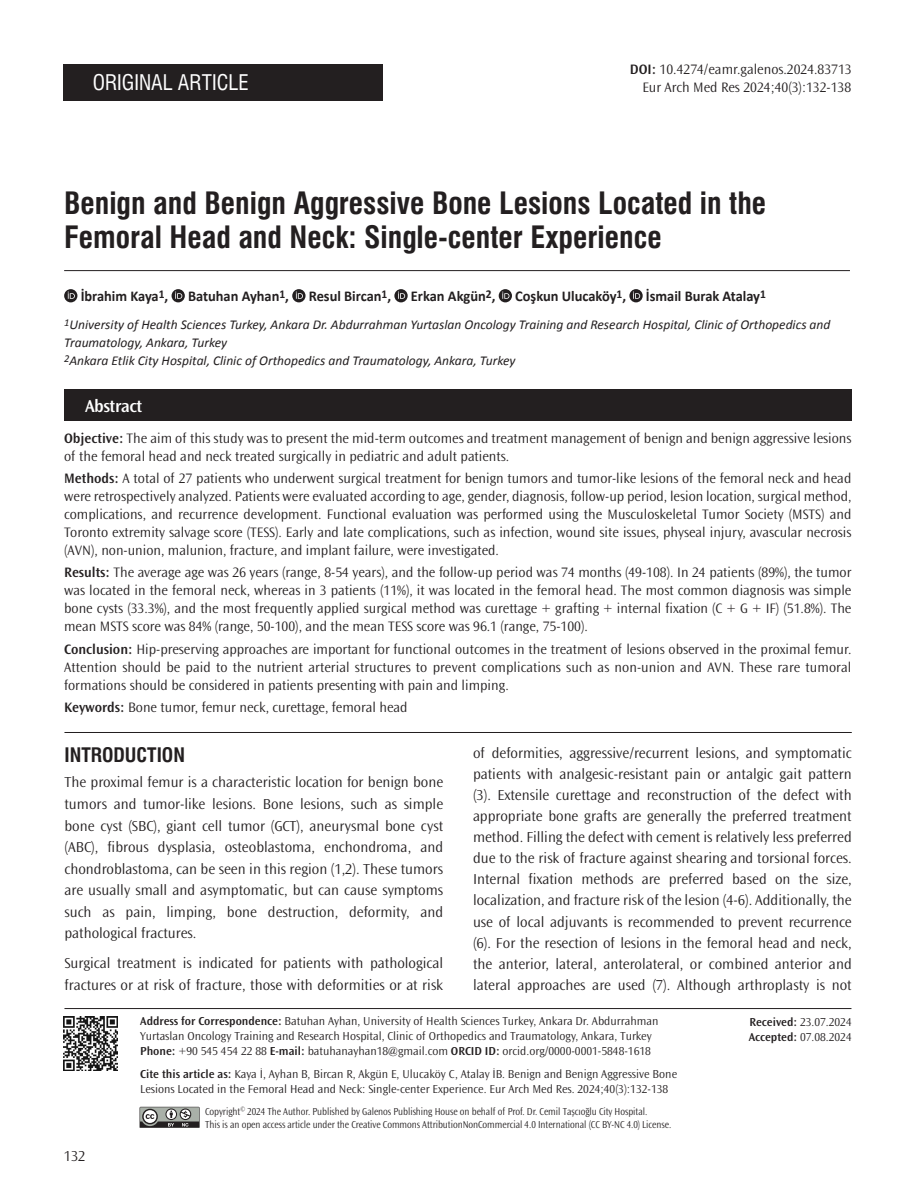
<style>
.page{position:relative;width:915px;height:1191px;background:#fff}
.page>*{position:absolute;margin:0;border:0;box-sizing:border-box;transform-origin:0 0}
.BASLIK{font:30px/34.5px "Swiss Condensed Bold Tr";color:#231f20}
.t1{font:21px "Swiss Condensed Tr";color:#fff}
.ARA_BASLIK{font:19.5px "Swiss Condensed Bold Tr";color:#231f20}
.ABSTRACT_YAZI{font:600 18px "Ocean Sans Std";letter-spacing:-.025em;color:#fff}
.YAZI{font:300 15px/21.1px "Ocean Sans Std";color:#231f20;text-align:justify}
.YAZARLAR{font:700 15px "Calibri";color:#231f20;scale:.96 1}
.OZET{font:300 14.25px/18px "Ocean Sans Std";color:#231f20;text-align:justify}
.SAYFA_NO{font:300 14.25px "Ocean Sans Std";color:#231f20}
.KURUM{font:italic 13.5px/18px "Calibri";color:#231f20}
.YAZI-2{font:300 12px/15px "Ocean Sans Std";color:#231f20}
.CİTE_AS{font:300 12px/15px "Ocean Sans Std";color:#231f20}
.t2{font:300 10.5px/13.5px "Ocean Sans Std";letter-spacing:-.005em;color:#231f20;scale:.9 1}
.s1{font-weight:600}
</style>
<div class="page">
<div style="left:64px;top:64px;width:319px;height:37px;background:#231f20"></div>
<svg style="left:139px;top:1106px;width:60px;height:21px"></svg>
<svg style="left:64px;top:289px;width:13px;height:13px"></svg>
<svg style="left:68px;top:291px;width:7px;height:8px"></svg>
<svg style="left:171px;top:289px;width:14px;height:13px"></svg>
<svg style="left:175px;top:291px;width:7px;height:8px"></svg>
<svg style="left:292px;top:289px;width:13px;height:13px"></svg>
<svg style="left:296px;top:291px;width:7px;height:8px"></svg>
<svg style="left:394px;top:289px;width:13px;height:13px"></svg>
<svg style="left:398px;top:291px;width:7px;height:8px"></svg>
<svg style="left:498px;top:289px;width:14px;height:13px"></svg>
<svg style="left:502px;top:291px;width:7px;height:8px"></svg>
<svg style="left:629px;top:289px;width:13px;height:13px"></svg>
<svg style="left:632px;top:291px;width:8px;height:8px"></svg>
<hr style="left:64px;top:270px;width:785px;height:1px;background:#231f20">
<hr style="left:64px;top:732px;width:787px;height:1px;background:#231f20">
<div style="left:64px;top:389px;width:787px;height:31px;background:#231f20"></div>
<hr style="left:64px;top:1008px;width:787px;height:1px;background:#231f20">
<img style="left:64px;top:1017px;width:53px;height:53px">
<h2 class="t1" style="left:93px;top:70px;width:158px">ORIGINAL ARTICLE</h2>
<p class="OZET" style="left:629px;top:61px;width:223px"><span class="s1">DOI:</span> 10.4274/eamr.galenos.2024.83713</p>
<p class="SAYFA_NO" style="left:642px;top:80px;width:210px">Eur Arch Med Res 2024;40(3):132-138</p>
<p class="BASLIK" style="left:64px;top:186px;width:703px">Benign and Benign Aggressive Bone Lesions Located in the<br>Femoral Head and Neck: Single-center Experience</p>
<p class="YAZARLAR" style="left:81px;top:285px;width:93px">İbrahim Kaya<sup>1</sup>,</p>
<p class="YAZARLAR" style="left:188px;top:285px;width:107px">Batuhan Ayhan<sup>1</sup>,</p>
<p class="YAZARLAR" style="left:309px;top:285px;width:87px">Resul Bircan<sup>1</sup>,</p>
<p class="YAZARLAR" style="left:411px;top:285px;width:89px">Erkan Akgün<sup>2</sup>,</p>
<p class="YAZARLAR" style="left:515px;top:285px;width:117px">Coşkun Ulucaköy<sup>1</sup>,</p>
<p class="YAZARLAR" style="left:645px;top:285px;width:126px">İsmail Burak Atalay<sup>1</sup></p>
<p class="KURUM" style="left:64px;top:315px;width:767px"><sup>1</sup>University of Health Sciences Turkey, Ankara Dr. Abdurrahman Yurtaslan Oncology Training and Research Hospital, Clinic of Orthopedics and<br>Traumatology, Ankara, Turkey</p>
<p class="KURUM" style="left:64px;top:351px;width:452px"><sup>2</sup>Ankara Etlik City Hospital, Clinic of Orthopedics and Traumatology, Ankara, Turkey</p>
<p class="ABSTRACT_YAZI" style="left:85px;top:396px;width:59px">Abstract</p>
<p class="OZET" style="left:64px;top:429px;width:788px"><span class="s1">Objective:</span> The aim of this study was to present the mid-term outcomes and treatment management of benign and benign aggressive lesions of the femoral head and neck treated surgically in pediatric and adult patients.</p>
<p class="OZET" style="left:64px;top:469px;width:788px"><span class="s1">Methods:</span> A total of 27 patients who underwent surgical treatment for benign tumors and tumor-like lesions of the femoral neck and head were retrospectively analyzed. Patients were evaluated according to age, gender, diagnosis, follow-up period, lesion location, surgical method, complications, and recurrence development. Functional evaluation was performed using the Musculoskeletal Tumor Society (MSTS) and Toronto extremity salvage score (TESS). Early and late complications, such as infection, wound site issues, physeal injury, avascular necrosis (AVN), non-union, malunion, fracture, and implant failure, were investigated.</p>
<p class="OZET" style="left:64px;top:564px;width:788px"><span class="s1">Results:</span> The average age was 26 years (range, 8-54 years), and the follow-up period was 74 months (49-108). In 24 patients (89%), the tumor was located in the femoral neck, whereas in 3 patients (11%), it was located in the femoral head. The most common diagnosis was simple bone cysts (33.3%), and the most frequently applied surgical method was curettage + grafting + internal fixation (C + G + IF) (51.8%). The mean MSTS score was 84% (range, 50-100), and the mean TESS score was 96.1 (range, 75-100).</p>
<p class="OZET" style="left:64px;top:640px;width:788px"><span class="s1">Conclusion:</span> Hip-preserving approaches are important for functional outcomes in the treatment of lesions observed in the proximal femur.<br>Attention should be paid to the nutrient arterial structures to prevent complications such as non-union and AVN. These rare tumoral formations should be considered in patients presenting with pain and limping.</p>
<p class="OZET" style="left:64px;top:698px;width:345px"><span class="s1">Keywords:</span> Bone tumor, femur neck, curettage, femoral head</p>
<p class="ARA_BASLIK" style="left:64px;top:743px;width:122px">INTRODUCTION</p>
<p class="YAZI" style="left:64px;top:772px;width:380px;line-height:21.6px">The proximal femur is a characteristic location for benign bone tumors and tumor-like lesions. Bone lesions, such as simple bone cyst (SBC), giant cell tumor (GCT), aneurysmal bone cyst (ABC), fibrous dysplasia, osteoblastoma, enchondroma, and chondroblastoma, can be seen in this region (1,2). These tumors are usually small and asymptomatic, but can cause symptoms such as pain, limping, bone destruction, deformity, and pathological fractures.</p>
<p class="YAZI" style="left:64px;top:952px;width:380px;line-height:21.6px">Surgical treatment is indicated for patients with pathological fractures or at risk of fracture, those with deformities or at risk</p>
<p class="YAZI" style="left:473px;top:742px;width:380px">of deformities, aggressive/recurrent lesions, and symptomatic patients with analgesic-resistant pain or antalgic gait pattern (3). Extensile curettage and reconstruction of the defect with appropriate bone grafts are generally the preferred treatment method. Filling the defect with cement is relatively less preferred due to the risk of fracture against shearing and torsional forces.<br>Internal fixation methods are preferred based on the size, localization, and fracture risk of the lesion (4-6). Additionally, the use of local adjuvants is recommended to prevent recurrence (6). For the resection of lesions in the femoral head and neck, the anterior, lateral, anterolateral, or combined anterior and lateral approaches are used (7). Although arthroplasty is not</p>
<p class="YAZI" style="left:64px;top:1146px;width:23px">132</p>
<p class="YAZI-2" style="left:140px;top:1014px;width:519px"><span class="s1">Address for Correspondence:</span> Batuhan Ayhan, University of Health Sciences Turkey, Ankara Dr. Abdurrahman<br>Yurtaslan Oncology Training and Research Hospital, Clinic of Orthopedics and Traumatology, Ankara, Turkey</p>
<p class="YAZI-2" style="left:140px;top:1044px;width:512px"><span class="s1">Phone:</span> +90 545 454 22 88 <span class="s1">E-mail:</span> batuhanayhan18@gmail.com <span class="s1">ORCID ID:</span> orcid.org/0000-0001-5848-1618</p>
<p class="CİTE_AS" style="left:140px;top:1066px;width:538px"><span class="s1">Cite this article as:</span> Kaya İ, Ayhan B, Bircan R, Akgün E, Ulucaköy C, Atalay İB. Benign and Benign Aggressive Bone<br>Lesions Located in the Femoral Head and Neck: Single-center Experience. Eur Arch Med Res. 2024;40(3):132-138</p>
<p class="t2" style="left:205px;top:1104px;width:519px">Copyright<sup>©</sup> 2024 The Author. Published by Galenos Publishing House on behalf of Prof. Dr. Cemil Taşcıoğlu City Hospital.<br>This is an open access article under the Creative Commons AttributionNonCommercial 4.0 International (CC BY-NC 4.0) License.</p>
<p class="YAZI-2" style="left:749px;top:1014px;width:104px"><span class="s1">Received:</span> 23.07.2024</p>
<p class="YAZI-2" style="left:748px;top:1029px;width:105px"><span class="s1">Accepted:</span> 07.08.2024</p>
</div>
